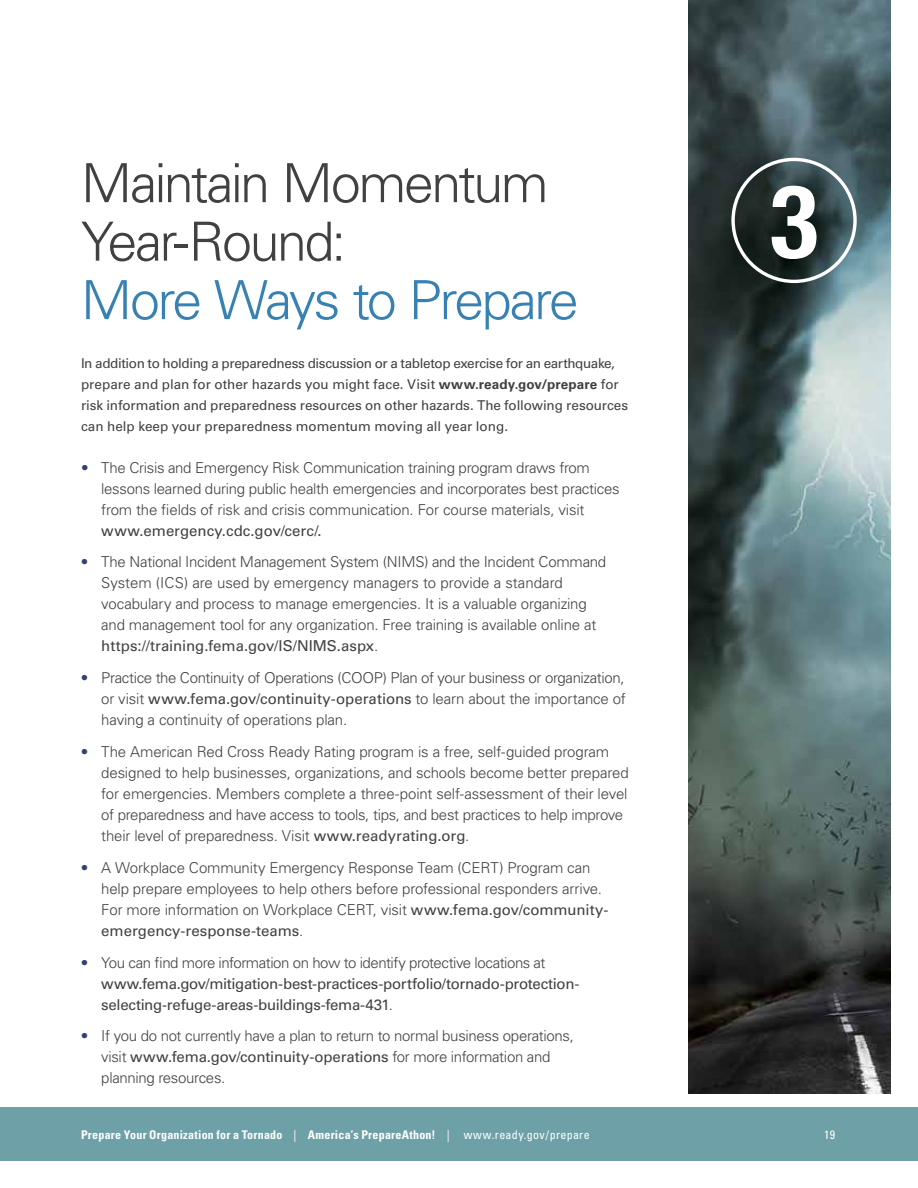
<style>
.page{position:relative;width:918px;height:1188px;background:#fff}
.page>*{position:absolute;margin:0;border:0;box-sizing:border-box;transform-origin:0 0}
.t1{font:700 condensed 102px "Helvetica Neue";color:#fff}
.t2{font:300 54px/58.5px "Univers LT Std";letter-spacing:-.05em;color:#414042}
.t3{font:300 15px/21px "Univers LT Std";letter-spacing:-.015em;color:#414042}
.t4{font:15px/21px "Univers LT Std";letter-spacing:-.02em;color:#414042}
.t5{font:13.5px/21px "Univers LT Std";letter-spacing:-.005em;color:#414042}
.t6{font:700 condensed 12px "Univers LT Std";letter-spacing:.015em;color:#fff}
.t7{font:condensed 12px "Univers";color:#fff}
.s1{color:#3881b3}
.s2{font-weight:700}
.s3{color:#32416e}
.s4{font-weight:400}
.s5{font-weight:300;color:#32416e}
.s6{font-weight:300}
.s7{font-family:"Univers";font-weight:400}
</style>
<div class="page">
<img style="left:688px;top:0;width:203px;height:1094px">
<svg style="left:731px;top:158px;width:126px;height:125px"></svg>
<div style="left:0;top:1107px;width:918px;height:54px;background:#6ea1a7"></div>
<h1 class="t2" style="left:81px;top:154px;width:499px">Maintain Momentum<br>Year-Round:<br><span class="s1">More Ways to Prepare</span></h1>
<p class="t5" style="left:81px;top:353px;width:549px">In addition to holding a preparedness discussion or a tabletop exercise for an earthquake, prepare and plan for other hazards you might face. Visit <span class="s2">www.ready.gov/prepare</span> for risk information and preparedness resources on other hazards. The following resources can help keep your preparedness momentum moving all year long.</p>
<p class="t3" style="left:101px;top:457px;width:520px;text-indent:-20px"><span class="s3">•</span> The Crisis and Emergency Risk Communication training program draws from lessons learned during public health emergencies and incorporates best practices from the fields of risk and crisis communication. For course materials, visit <span class="s4">www.emergency.cdc.gov/cerc/.</span></p>
<p class="t3" style="left:101px;top:552px;width:506px;text-indent:-20px"><span class="s3">•</span> The National Incident Management System (NIMS) and the Incident Command System (ICS) are used by emergency managers to provide a standard vocabulary and process to manage emergencies. It is a valuable organizing and management tool for any organization. Free training is available online at <span class="s4">https://training.fema.gov/IS/NIMS.aspx</span>.</p>
<p class="t3" style="left:101px;top:667px;width:526px;text-align:justify;text-indent:-20px"><span class="s3">•</span> Practice the Continuity of Operations (COOP) Plan of your business or organization, or visit <span class="s4">www.fema.gov/continuity-operations</span> to learn about the importance of having a continuity of operations plan.</p>
<p class="t3" style="left:101px;top:741px;width:529px;text-indent:-20px"><span class="s3">•</span> The American Red Cross Ready Rating program is a free, self-guided program designed to help businesses, organizations, and schools become better prepared for emergencies. Members complete a three-point self-assessment of their level of preparedness and have access to tools, tips, and best practices to help improve their level of preparedness. Visit <span class="s4">www.readyrating.org</span>.</p>
<p class="t3" style="left:101px;top:857px;width:509px;text-indent:-20px"><span class="s3">•</span> A Workplace Community Emergency Response Team (CERT) Program can help prepare employees to help others before professional responders arrive.<br>For more information on Workplace CERT, visit <span class="s4">www.fema.gov/community&shy;emergency-response-teams</span>.</p>
<p class="t4" style="left:101px;top:952px;width:480px;text-indent:-20px"><span class="s5">•</span> <span class="s6">You can find more information on how to identify protective locations at </span>www.fema.gov/mitigation-best-practices-portfolio/tornado-protection&shy;selecting-refuge-areas-buildings-fema-431<span class="s6">.</span></p>
<p class="t3" style="left:101px;top:1026px;width:474px;text-indent:-20px"><span class="s3">•</span> If you do not currently have a plan to return to normal business operations, visit <span class="s4">www.fema.gov/continuity-operations</span> for more information and planning resources.</p>
<p class="t1" style="left:770px;top:137px;width:50px">3</p>
<p class="t6" style="left:81px;top:1127px;width:510px">Prepare Your Organization for a Tornado <span class="s7">|</span> America’s PrepareAthon! <span class="s7">| www.ready.gov/prepare</span></p>
<p class="t7" style="left:824px;top:1127px;width:12px">19</p>
</div>
